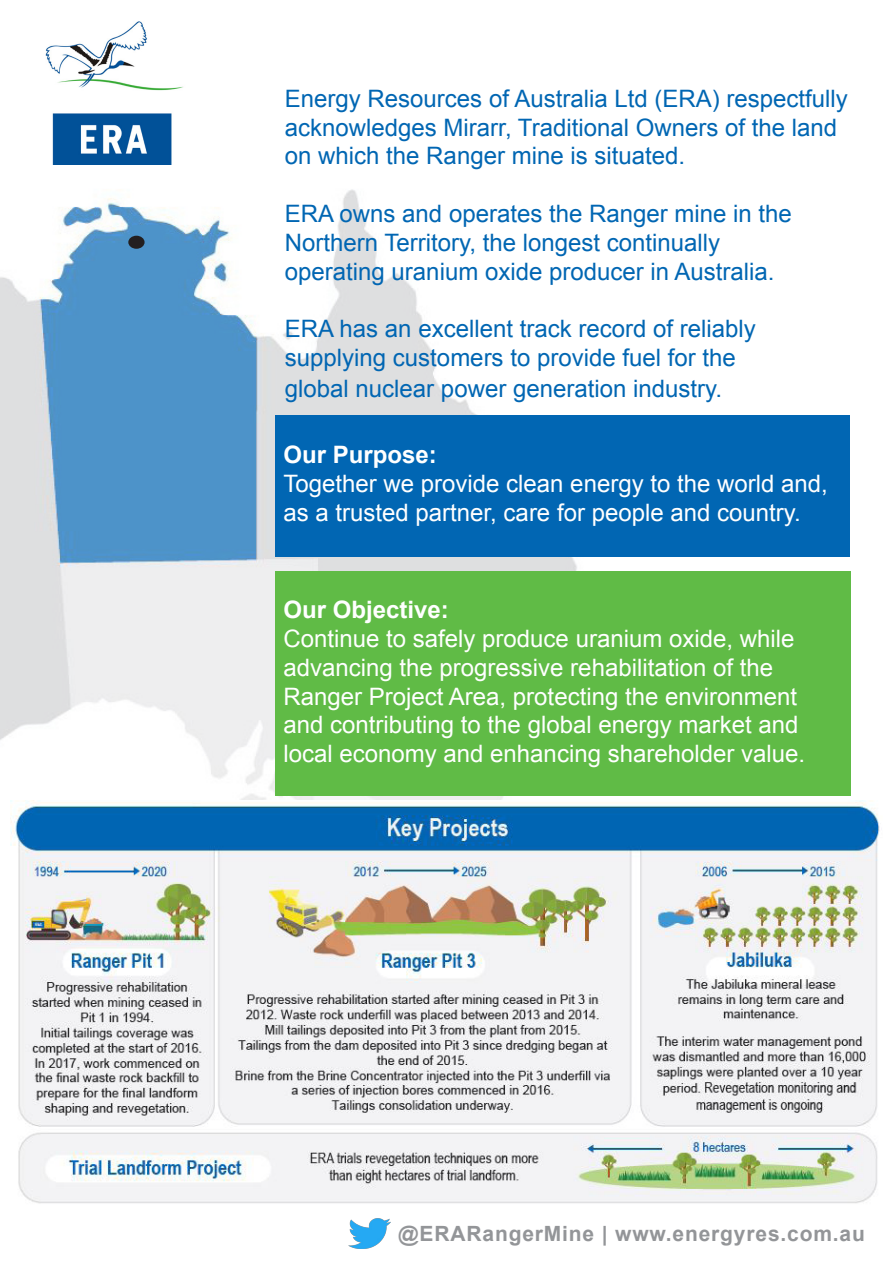
<style>
.page{position:relative;width:893px;height:1263px;background:#fff}
.page>*{position:absolute;margin:0;border:0;box-sizing:border-box;transform-origin:0 0}
.t1{font:24px/28.8px "Arial";color:#0166b3}
.t2{font:24px/28.8px "Arial";color:#fff}
.t3{font:700 21px "Arial";letter-spacing:.04em;color:#939598}
.s1{font-weight:700}
</style>
<div class="page">
<img style="left:0;top:189px;width:628px;height:657px">
<div style="left:275px;top:571px;width:575px;height:224px;background:#60bb46"></div>
<img style="left:45px;top:21px;width:138px;height:144px">
<div style="left:275px;top:416px;width:574px;height:141px;background:#0166b3"></div>
<img style="left:11px;top:801px;width:869px;height:403px">
<img style="left:349px;top:1218px;width:42px;height:30px">
<div style="left:128px;top:236px;width:17px;height:13px;background:#231f20;border-radius:50%"></div>
<p class="t1" style="left:285px;top:84px;width:564px">Energy Resources of Australia Ltd (ERA) respectfully acknowledges Mirarr, Traditional Owners of the land on which the Ranger mine is situated.</p>
<p class="t1" style="left:285px;top:199px;width:508px">ERA owns and operates the Ranger mine in the<br>Northern Territory, the longest continually operating uranium oxide producer in Australia.</p>
<p class="t1" style="left:285px;top:314px;width:472px;line-height:29.7px">ERA has an excellent track record of reliably supplying customers to provide fuel for the global nuclear power generation industry.</p>
<p class="t2" style="left:283px;top:440px;width:546px"><span class="s1">Our Purpose:<br></span>Together we provide clean energy to the world and, as a trusted partner, care for people and country.</p>
<p class="t2" style="left:283px;top:596px;width:523px"><span class="s1">Our Objective:<br></span>Continue to safely produce uranium oxide, while advancing the progressive rehabilitation of the Ranger Project Area, protecting the environment and contributing to the global energy market and local economy and enhancing shareholder value.</p>
<p class="t3" style="left:398px;top:1219px;width:468px">@ERARangerMine | www.energyres.com.au</p>
</div>
